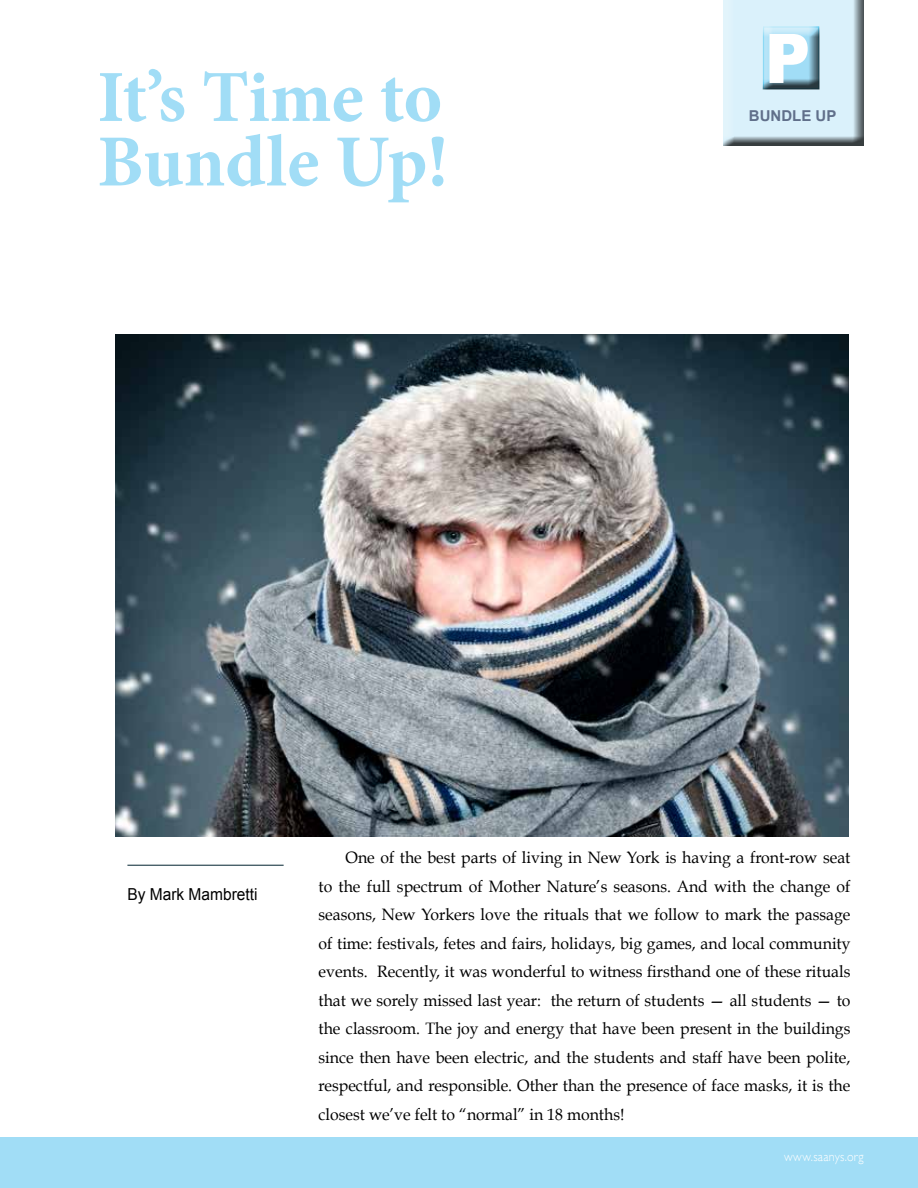
<style>
.page{position:relative;width:918px;height:1188px;background:#fff}
.page>*{position:absolute;margin:0;border:0;box-sizing:border-box;transform-origin:0 0}
.t1{font:700 73.5px/64.5px "Minion Pro";color:#a1ddf6}
.t2{font:16.5px/28.5px "Book Antiqua";color:#000;text-align:justify;scale:.96 1}
.t3{font:16.5px "Arial";color:#000;scale:.94 1}
.t4{font:700 15px "Arial";color:#606f8a}
.t5{font:300 13.5px "Gill Sans";letter-spacing:.02em;color:#fff;scale:.9 1}
</style>
<div class="page">
<hr style="left:127px;top:865px;width:157px;height:1px;background:#00232f">
<div style="left:723px;top:0;width:141px;height:146px;background:#000;opacity:.75"></div>
<div style="left:752px;top:15px;width:77px;height:81px;background:#daf1fb"></div>
<div style="left:754px;top:19px;width:77px;height:81px;background:#000;opacity:.75"></div>
<svg style="left:770px;top:34px;width:38px;height:49px;background:#dcf0f8"></svg>
<div style="left:0;top:1137px;width:918px;height:51px;background:#a1ddf6"></div>
<img style="left:115px;top:335px;width:733px;height:501px">
<h1 class="t1" style="left:97px;top:64px;width:353px">It’s Time to<br>Bundle Up!</h1>
<p class="t4" style="left:749px;top:106px;width:89px">BUNDLE UP</p>
<p class="t3" style="left:127px;top:883px;width:140px">By Mark Mambretti</p>
<p class="t2" style="left:319px;top:843px;width:556px;text-indent:27px">One of the best parts of living in New York is having a front-row seat to the full spectrum of Mother Nature’s seasons. And with the change of seasons, New Yorkers love the rituals that we follow to mark the passage of time: festivals, fetes and fairs, holidays, big games, and local community events. Recently, it was wonderful to witness firsthand one of these rituals that we sorely missed last year: the return of students — all students — to the classroom. The joy and energy that have been present in the buildings since then have been electric, and the students and staff have been polite, respectful, and responsible. Other than the presence of face masks, it is the closest we’ve felt to “normal” in 18 months!</p>
<p class="t5" style="left:784px;top:1146px;width:90px">www.saanys.org</p>
</div>
